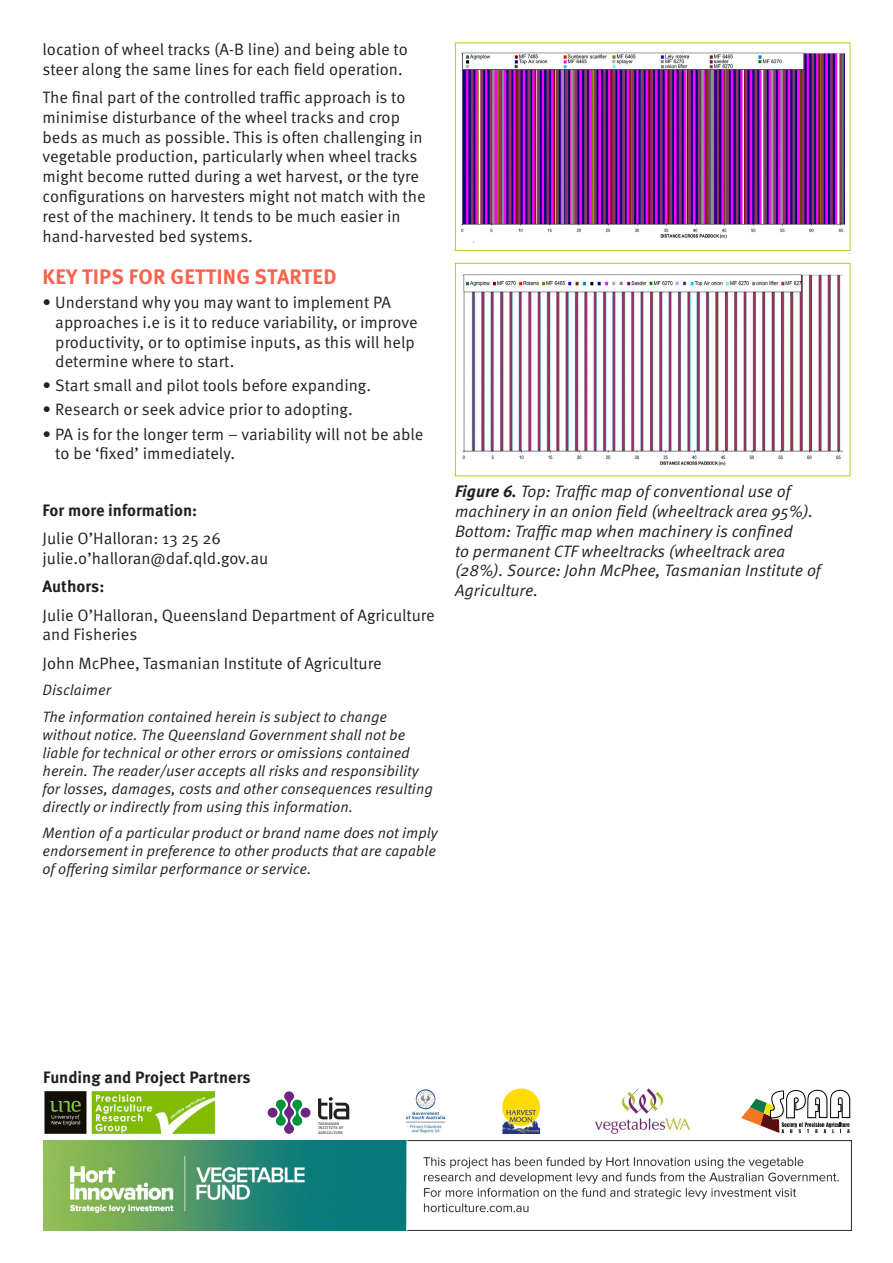
<style>
.page{position:relative;width:893px;height:1263px;background:#fff}
.page>*{position:absolute;margin:0;border:0;box-sizing:border-box;transform-origin:0 0}
.DAF_subb-section_hea{font:700 21px "Meta OT";letter-spacing:.01em;color:#fa634d}
.DAF_Factsheet_body{font:16.5px/19.8px "Meta OT";color:#231f20}
.DAF_Factsheet_body-2{font:italic 16.5px/19.8px "Meta OT";color:#231f20}
.DAF_Factsheet_body-3{font:700 16.5px "Meta OT";color:#231f20}
.DAF_Factsheet_body-4{font:italic 15px/18px "Meta OT";color:#231f20}
.t1{font:700 3.6px/4.3px "Bell Gothic Std";color:#231f20}
.s1{font-weight:700}
</style>
<div class="page">
<img style="left:461px;top:52px;width:384px;height:192px">
<div style="left:455px;top:43px;width:395px;height:208px;border:1px solid #b0cf1c"></div>
<div style="left:301px;top:1108px;width:9px;height:9px;background:#6e2581;border-radius:50%"></div>
<div style="left:268px;top:1108px;width:10px;height:9px;background:#6e2581;border-radius:50%"></div>
<svg style="left:276px;top:1091px;width:26px;height:43px"></svg>
<svg style="left:318px;top:1097px;width:31px;height:22px"></svg>
<img style="left:595px;top:1089px;width:94px;height:44px">
<img style="left:405px;top:1089px;width:41px;height:44px">
<svg style="left:741px;top:1089px;width:110px;height:44px"></svg>
<img style="left:502px;top:1088px;width:39px;height:45px">
<img style="left:44px;top:1091px;width:172px;height:43px">
<img style="left:43px;top:1141px;width:808px;height:89px">
<img style="left:463px;top:274px;width:380px;height:192px">
<div style="left:455px;top:263px;width:395px;height:213px;border:1px solid #b0cf1c"></div>
<p class="DAF_Factsheet_body" style="left:43px;top:40px;width:367px">location of wheel tracks (A-B line) and being able to steer along the same lines for each field operation.</p>
<p class="DAF_Factsheet_body" style="left:43px;top:88px;width:385px">The final part of the controlled traffic approach is to minimise disturbance of the wheel tracks and crop beds as much as possible. This is often challenging in vegetable production, particularly when wheel tracks might become rutted during a wet harvest, or the tyre configurations on harvesters might not match with the rest of the machinery. It tends to be much easier in hand-harvested bed systems.</p>
<p class="DAF_subb-section_hea" style="left:43px;top:263px;width:295px">KEY TIPS FOR GETTING STARTED</p>
<p class="DAF_Factsheet_body" style="left:55px;top:293px;width:364px;text-indent:-13px">• Understand why you may want to implement PA approaches i.e is it to reduce variability, or improve productivity, or to optimise inputs, as this will help determine where to start.</p>
<p class="DAF_Factsheet_body" style="left:43px;top:376px;width:330px">• Start small and pilot tools before expanding.</p>
<p class="DAF_Factsheet_body" style="left:43px;top:400px;width:312px">• Research or seek advice prior to adopting.</p>
<p class="DAF_Factsheet_body" style="left:55px;top:424px;width:370px;text-indent:-13px">• PA is for the longer term – variability will not be able to be ‘fixed’ immediately.</p>
<p class="DAF_Factsheet_body-3" style="left:43px;top:500px;width:156px">For more information:</p>
<p class="DAF_Factsheet_body" style="left:43px;top:529px;width:227px">Julie O’Halloran: 13 25 26 julie.o’halloran@daf.qld.gov.au</p>
<p class="DAF_Factsheet_body-3" style="left:43px;top:576px;width:63px">Authors:</p>
<p class="DAF_Factsheet_body" style="left:43px;top:605px;width:394px">Julie O’Halloran, Queensland Department of Agriculture and Fisheries</p>
<p class="DAF_Factsheet_body" style="left:43px;top:653px;width:341px">John McPhee, Tasmanian Institute of Agriculture</p>
<p class="DAF_Factsheet_body-4" style="left:43px;top:681px;width:70px">Disclaimer</p>
<p class="DAF_Factsheet_body-4" style="left:43px;top:708px;width:392px">The information contained herein is subject to change without notice. The Queensland Government shall not be liable for technical or other errors or omissions contained herein. The reader/user accepts all risks and responsibility for losses, damages, costs and other consequences resulting directly or indirectly from using this information.</p>
<p class="DAF_Factsheet_body-4" style="left:43px;top:824px;width:397px;text-align:justify">Mention of a particular product or brand name does not imply endorsement in preference to other products that are capable of offering similar performance or service.</p>
<p class="DAF_Factsheet_body-2" style="left:455px;top:482px;width:367px"><span class="s1">Figure 6.</span> Top: Traffic map of conventional use of machinery in an onion field (wheeltrack area 95%).<br>Bottom: Traffic map when machinery is confined<br>to permanent CTF wheeltracks (wheeltrack area (28%). Source: John McPhee, Tasmanian Institute of Agriculture.</p>
<p class="DAF_Factsheet_body-3" style="left:43px;top:1066px;width:209px">Funding and Project Partners</p>
<p class="t1" style="left:318px;top:1121px;width:27px">TASMANIAN<br>INSTITUTE OF<br>AGRICULTURE</p>
</div>
